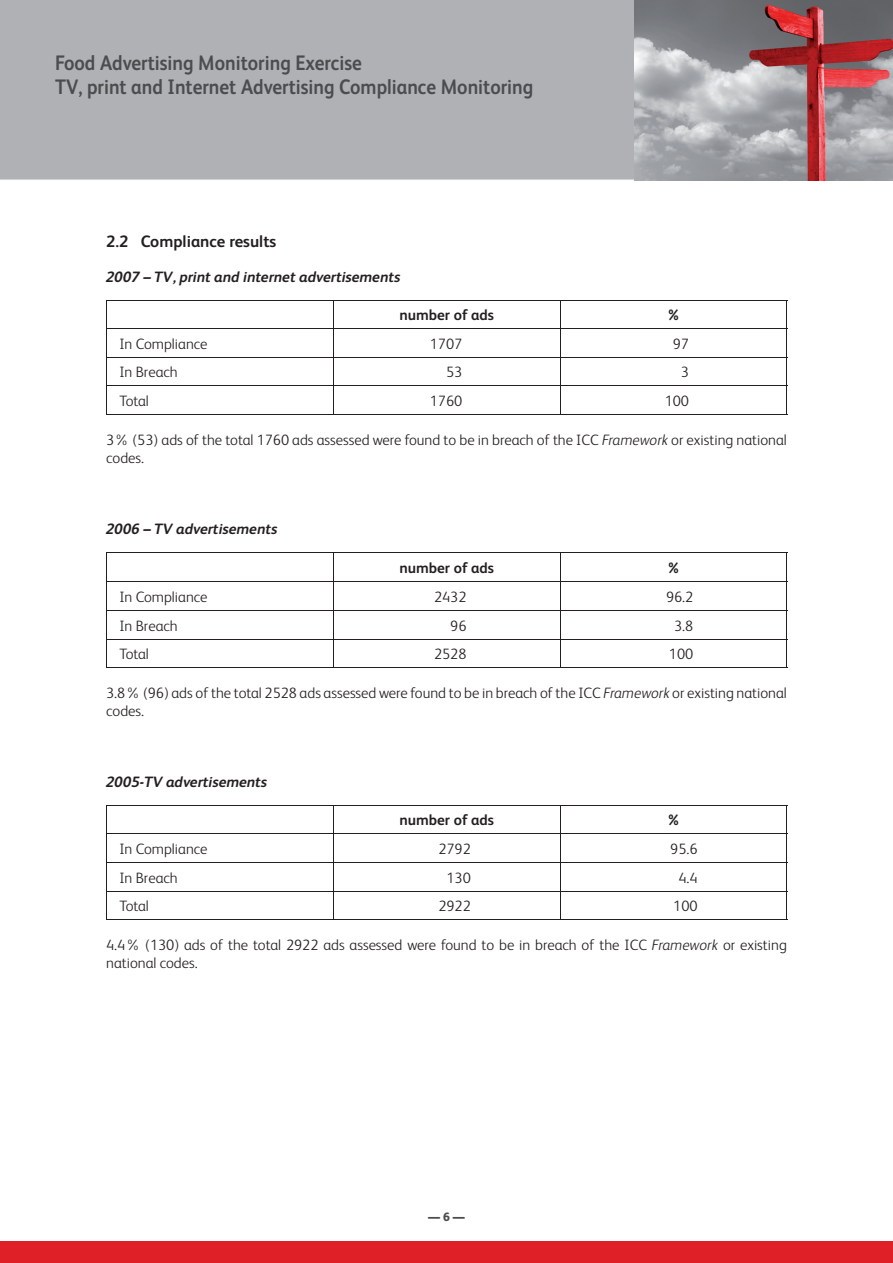
<style>
.page{position:relative;width:893px;height:1263px;background:#fff}
.page>*{position:absolute;margin:0;border:0;box-sizing:border-box;transform-origin:0 0}
.t1{font:700 21px/24px "FS Albert";color:#4b4c4d;scale:.9 1}
.t2{font:700 16.5px "FS Albert";color:#231f20}
.t3{font:300 15px/18px "FS Albert";color:#231f20}
.t4{font:italic 700 15px "FS Albert";color:#231f20}
.t5{font:700 15px "FS Albert";color:#231f20}
.t6{font:800 12px "FS Albert";color:#4b4c4d}
.s1{font-style:italic}
</style>
<div class="page">
<div style="left:0;top:0;width:634px;height:180px;background:#afb1b5"></div>
<div style="left:0;top:1241px;width:892px;height:22px;background:#df2026"></div>
<img style="left:634px;top:0;width:258px;height:180px">
<hr style="left:106px;top:300px;width:227px;height:1px;background:#231f20">
<hr style="left:333px;top:300px;width:227px;height:1px;background:#231f20">
<hr style="left:560px;top:300px;width:227px;height:1px;background:#231f20">
<hr style="left:106px;top:328px;width:227px;height:1px;background:#231f20">
<hr style="left:333px;top:328px;width:227px;height:1px;background:#231f20">
<hr style="left:560px;top:328px;width:227px;height:1px;background:#231f20">
<hr style="left:106px;top:357px;width:227px;height:1px;background:#231f20">
<hr style="left:333px;top:357px;width:227px;height:1px;background:#231f20">
<hr style="left:560px;top:357px;width:227px;height:1px;background:#231f20">
<hr style="left:106px;top:385px;width:227px;height:1px;background:#231f20">
<svg style="left:106px;top:301px;width:1px;height:113px"></svg>
<hr style="left:333px;top:385px;width:227px;height:1px;background:#231f20">
<svg style="left:333px;top:301px;width:1px;height:113px"></svg>
<hr style="left:560px;top:385px;width:227px;height:1px;background:#231f20">
<svg style="left:786px;top:301px;width:1px;height:113px"></svg>
<hr style="left:106px;top:414px;width:681px;height:1px;background:#231f20">
<hr style="left:106px;top:552px;width:227px;height:1px;background:#231f20">
<hr style="left:333px;top:552px;width:227px;height:1px;background:#231f20">
<hr style="left:560px;top:552px;width:227px;height:1px;background:#231f20">
<hr style="left:106px;top:582px;width:227px;height:1px;background:#231f20">
<hr style="left:333px;top:582px;width:227px;height:1px;background:#231f20">
<hr style="left:560px;top:582px;width:227px;height:1px;background:#231f20">
<hr style="left:106px;top:610px;width:227px;height:1px;background:#231f20">
<hr style="left:333px;top:610px;width:227px;height:1px;background:#231f20">
<hr style="left:560px;top:610px;width:227px;height:1px;background:#231f20">
<hr style="left:106px;top:639px;width:227px;height:1px;background:#231f20">
<svg style="left:106px;top:553px;width:1px;height:114px"></svg>
<hr style="left:333px;top:639px;width:227px;height:1px;background:#231f20">
<svg style="left:333px;top:553px;width:1px;height:114px"></svg>
<hr style="left:560px;top:639px;width:227px;height:1px;background:#231f20">
<svg style="left:786px;top:553px;width:1px;height:114px"></svg>
<hr style="left:106px;top:667px;width:681px;height:1px;background:#231f20">
<hr style="left:106px;top:805px;width:227px;height:1px;background:#231f20">
<hr style="left:333px;top:805px;width:227px;height:1px;background:#231f20">
<hr style="left:560px;top:805px;width:227px;height:1px;background:#231f20">
<hr style="left:106px;top:834px;width:227px;height:1px;background:#231f20">
<hr style="left:333px;top:834px;width:227px;height:1px;background:#231f20">
<hr style="left:560px;top:834px;width:227px;height:1px;background:#231f20">
<hr style="left:106px;top:862px;width:227px;height:1px;background:#231f20">
<hr style="left:333px;top:862px;width:227px;height:1px;background:#231f20">
<hr style="left:560px;top:862px;width:227px;height:1px;background:#231f20">
<hr style="left:106px;top:891px;width:227px;height:1px;background:#231f20">
<svg style="left:106px;top:806px;width:1px;height:113px"></svg>
<hr style="left:333px;top:891px;width:227px;height:1px;background:#231f20">
<svg style="left:333px;top:806px;width:1px;height:113px"></svg>
<hr style="left:560px;top:891px;width:227px;height:1px;background:#231f20">
<svg style="left:786px;top:806px;width:1px;height:113px"></svg>
<hr style="left:106px;top:919px;width:681px;height:1px;background:#231f20">
<h1 class="t1" style="left:55px;top:53px;width:533px">Food Advertising Monitoring Exercise<br>TV, print and Internet Advertising Compliance Monitoring</h1>
<p class="t2" style="left:106px;top:235px;width:172px">2.2 Compliance results</p>
<p class="t4" style="left:106px;top:271px;width:295px">2007 – TV, print and internet advertisements</p>
<p class="t5" style="left:399px;top:309px;width:96px">number of ads</p>
<p class="t5" style="left:668px;top:309px;width:12px">%</p>
<p class="t3" style="left:119px;top:336px;width:90px">In Compliance</p>
<p class="t3" style="left:430px;top:336px;width:34px">1707</p>
<p class="t3" style="left:672px;top:336px;width:18px">97</p>
<p class="t3" style="left:119px;top:365px;width:60px">In Breach</p>
<p class="t3" style="left:446px;top:365px;width:18px">53</p>
<p class="t3" style="left:681px;top:365px;width:10px">3</p>
<p class="t3" style="left:119px;top:393px;width:31px">Total</p>
<p class="t3" style="left:430px;top:393px;width:34px">1760</p>
<p class="t3" style="left:664px;top:393px;width:26px">100</p>
<p class="t3" style="left:106px;top:432px;width:682px">3% (53) ads of the total 1760 ads assessed were found to be in breach of the ICC <span class="s1">Framework</span> or existing national codes.</p>
<p class="t4" style="left:106px;top:523px;width:172px">2006 – TV advertisements</p>
<p class="t5" style="left:399px;top:562px;width:96px">number of ads</p>
<p class="t5" style="left:668px;top:562px;width:12px">%</p>
<p class="t3" style="left:119px;top:589px;width:90px">In Compliance</p>
<p class="t3" style="left:434px;top:589px;width:34px">2432</p>
<p class="t3" style="left:666px;top:589px;width:29px">96.2</p>
<p class="t3" style="left:119px;top:618px;width:60px">In Breach</p>
<p class="t3" style="left:450px;top:618px;width:18px">96</p>
<p class="t3" style="left:674px;top:618px;width:21px">3.8</p>
<p class="t3" style="left:119px;top:646px;width:31px">Total</p>
<p class="t3" style="left:434px;top:646px;width:34px">2528</p>
<p class="t3" style="left:669px;top:646px;width:26px">100</p>
<p class="t3" style="left:106px;top:685px;width:682px">3.8% (96) ads of the total 2528 ads assessed were found to be in breach of the ICC <span class="s1">Framework</span> or existing national codes.</p>
<p class="t4" style="left:106px;top:776px;width:162px">2005-TV advertisements</p>
<p class="t5" style="left:399px;top:815px;width:96px">number of ads</p>
<p class="t5" style="left:668px;top:815px;width:12px">%</p>
<p class="t3" style="left:119px;top:841px;width:90px">In Compliance</p>
<p class="t3" style="left:438px;top:841px;width:34px">2792</p>
<p class="t3" style="left:670px;top:841px;width:29px">95.6</p>
<p class="t3" style="left:119px;top:870px;width:60px">In Breach</p>
<p class="t3" style="left:446px;top:870px;width:26px">130</p>
<p class="t3" style="left:678px;top:870px;width:21px">4.4</p>
<p class="t3" style="left:119px;top:898px;width:31px">Total</p>
<p class="t3" style="left:438px;top:898px;width:34px">2922</p>
<p class="t3" style="left:673px;top:898px;width:26px">100</p>
<p class="t3" style="left:106px;top:937px;width:682px">4.4% (130) ads of the total 2922 ads assessed were found to be in breach of the ICC <span class="s1">Framework</span> or existing national codes.</p>
<p class="t6" style="left:428px;top:1213px;width:38px">— 6 —</p>
</div>
